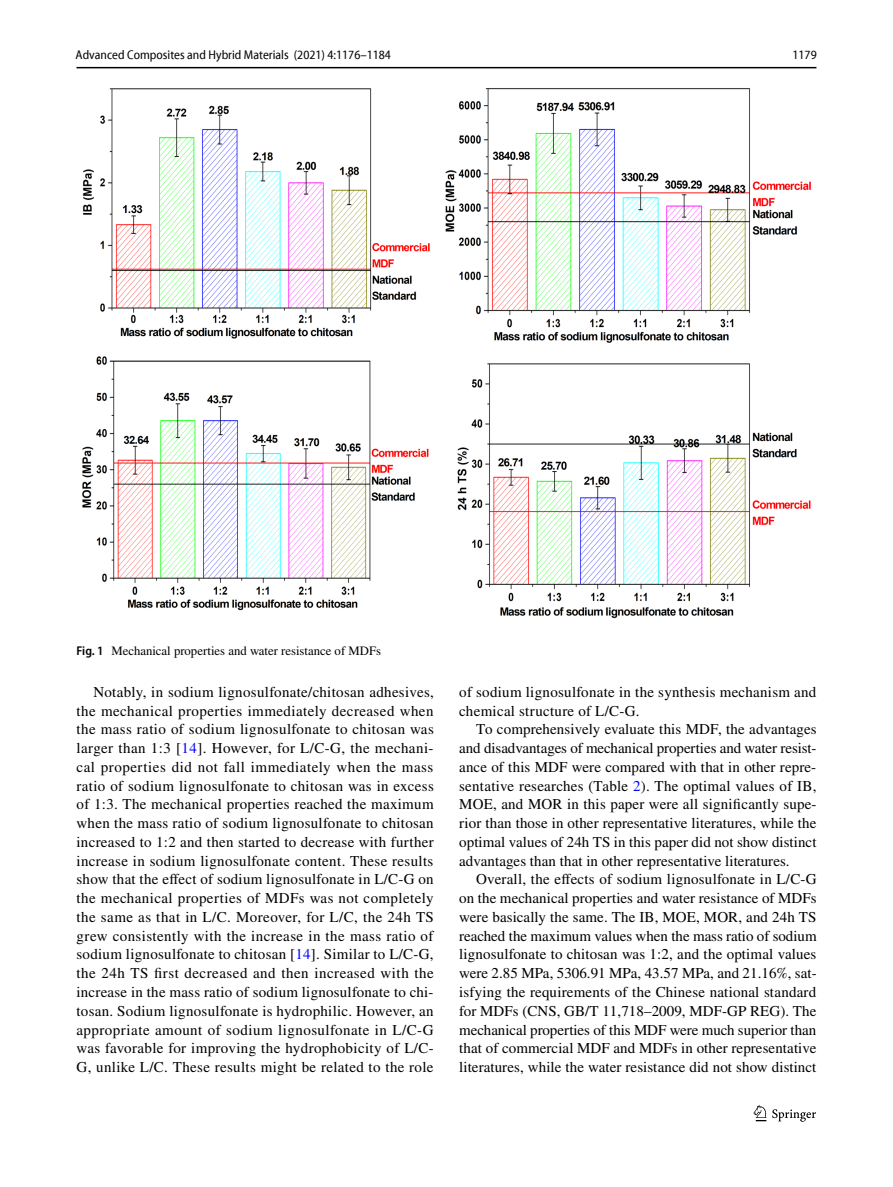
<style>
.page{position:relative;width:893px;height:1187px;background:#fff}
.page>*{position:absolute;margin:0;border:0;box-sizing:border-box;transform-origin:0 0}
.t1{font:15px/18.8px "STIX";letter-spacing:.02em;color:#000;text-align:justify}
.t2{font:semi-condensed 12.75px "Myriad Pro Unic";color:#000}
.t3{font:12.75px "STIX";color:#000}
.s1{font-family:"Myriad Pro";font-weight:600;font-stretch:semi-condensed}
.s2{color:#00f}
</style>
<div class="page">
<hr style="left:77px;top:67px;width:739px;height:1px;background:#000">
<img style="left:82px;top:88px;width:729px;height:531px">
<svg style="left:753px;top:1105px;width:13px;height:16px"></svg>
<svg style="left:772px;top:1109px;width:44px;height:12px"></svg>
<p class="t2" style="left:76px;top:50px;width:317px">Advanced Composites and Hybrid Materials (2021) 4:1176–1184</p>
<p class="t2" style="left:792px;top:50px;width:26px">1179</p>
<p class="t3" style="left:77px;top:641px;width:306px"><span class="s1">Fig. 1</span> Mechanical properties and water resistance of MDFs</p>
<p class="t1" style="left:77px;top:683px;width:359px;text-indent:17px">Notably, in sodium lignosulfonate/chitosan adhesives, the mechanical properties immediately decreased when the mass ratio of sodium lignosulfonate to chitosan was larger than 1:3 [<span class="s2">14</span>]. However, for L/C-G, the mechani&shy;cal properties did not fall immediately when the mass ratio of sodium lignosulfonate to chitosan was in excess of 1:3. The mechanical properties reached the maximum when the mass ratio of sodium lignosulfonate to chitosan increased to 1:2 and then started to decrease with further increase in sodium lignosulfonate content. These results show that the effect of sodium lignosulfonate in L/C-G on the mechanical properties of MDFs was not completely the same as that in L/C. Moreover, for L/C, the 24h TS grew consistently with the increase in the mass ratio of sodium lignosulfonate to chitosan [<span class="s2">14</span>]. Similar to L/C-G, the 24h TS first decreased and then increased with the increase in the mass ratio of sodium lignosulfonate to chi&shy;tosan. Sodium lignosulfonate is hydrophilic. However, an appropriate amount of sodium lignosulfonate in L/C-G was favorable for improving the hydrophobicity of L/C-G, unlike L/C. These results might be related to the role</p>
<p class="t1" style="left:459px;top:683px;width:359px">of sodium lignosulfonate in the synthesis mechanism and chemical structure of L/C-G.</p>
<p class="t1" style="left:459px;top:721px;width:359px;text-indent:17px">To comprehensively evaluate this MDF, the advantages and disadvantages of mechanical properties and water resist&shy;ance of this MDF were compared with that in other repre&shy;sentative researches (Table <span class="s2">2</span>). The optimal values of IB, MOE, and MOR in this paper were all significantly supe&shy;rior than those in other representative literatures, while the optimal values of 24h TS in this paper did not show distinct advantages than that in other representative literatures.</p>
<p class="t1" style="left:459px;top:871px;width:359px;text-indent:17px">Overall, the effects of sodium lignosulfonate in L/C-G on the mechanical properties and water resistance of MDFs were basically the same. The IB, MOE, MOR, and 24h TS reached the maximum values when the mass ratio of sodium lignosulfonate to chitosan was 1:2, and the optimal values were 2.85 MPa, 5306.91 MPa, 43.57 MPa, and 21.16%, sat&shy;isfying the requirements of the Chinese national standard for MDFs (CNS, GB/T 11,718–2009, MDF-GP REG). The mechanical properties of this MDF were much superior than that of commercial MDF and MDFs in other representative literatures, while the water resistance did not show distinct</p>
</div>
